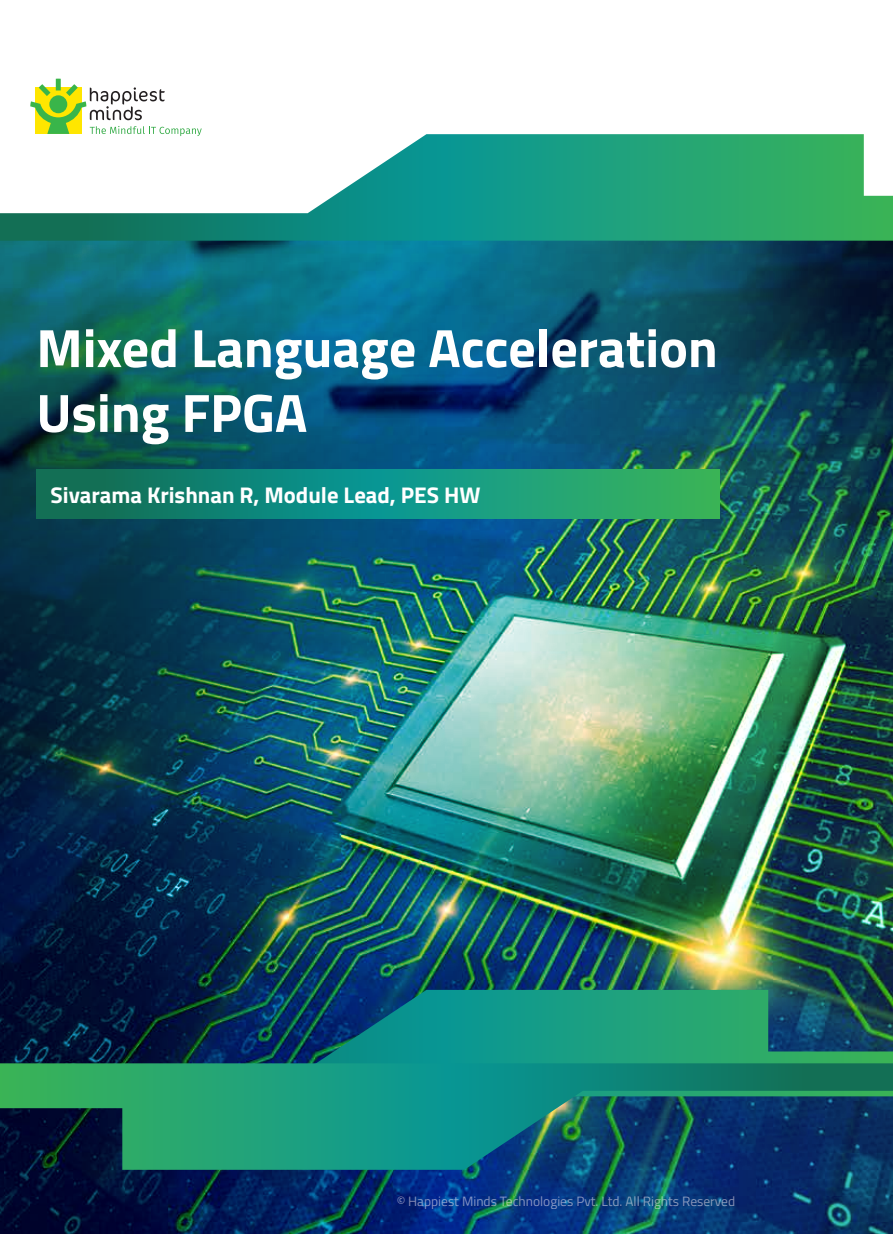
<style>
.page{position:relative;width:893px;height:1234px;background:#fff}
.page>*{position:absolute;margin:0;border:0;box-sizing:border-box;transform-origin:0 0}
.t1{font:700 54px/64.8px "Titillium Web";color:#fff}
.t2{font:700 22.65px "Titillium Web";color:#fff}
.t3{font:13.5px "Titillium Web";color:#fdf1f5}
</style>
<div class="page">
<img style="left:0;top:240px;width:893px;height:993px">
<svg style="left:0;top:134px;width:893px;height:106px"></svg>
<svg style="left:30px;top:79px;width:172px;height:57px"></svg>
<svg style="left:0;top:989px;width:893px;height:74px;background:#0f6164"></svg>
<svg style="left:0;top:1063px;width:893px;height:106px;background:#14736e"></svg>
<svg style="left:36px;top:470px;width:683px;height:48px;background:#189272"></svg>
<h1 class="t1" style="left:36px;top:313px;width:683px">Mixed Language Acceleration<br>Using FPGA</h1>
<h2 class="t2" style="left:50px;top:477px;width:432px">Sivarama Krishnan R, Module Lead, PES HW</h2>
<p class="t3" style="left:396px;top:1190px;width:340px">© Happiest Minds Technologies Pvt. Ltd. All Rights Reserved</p>
</div>
